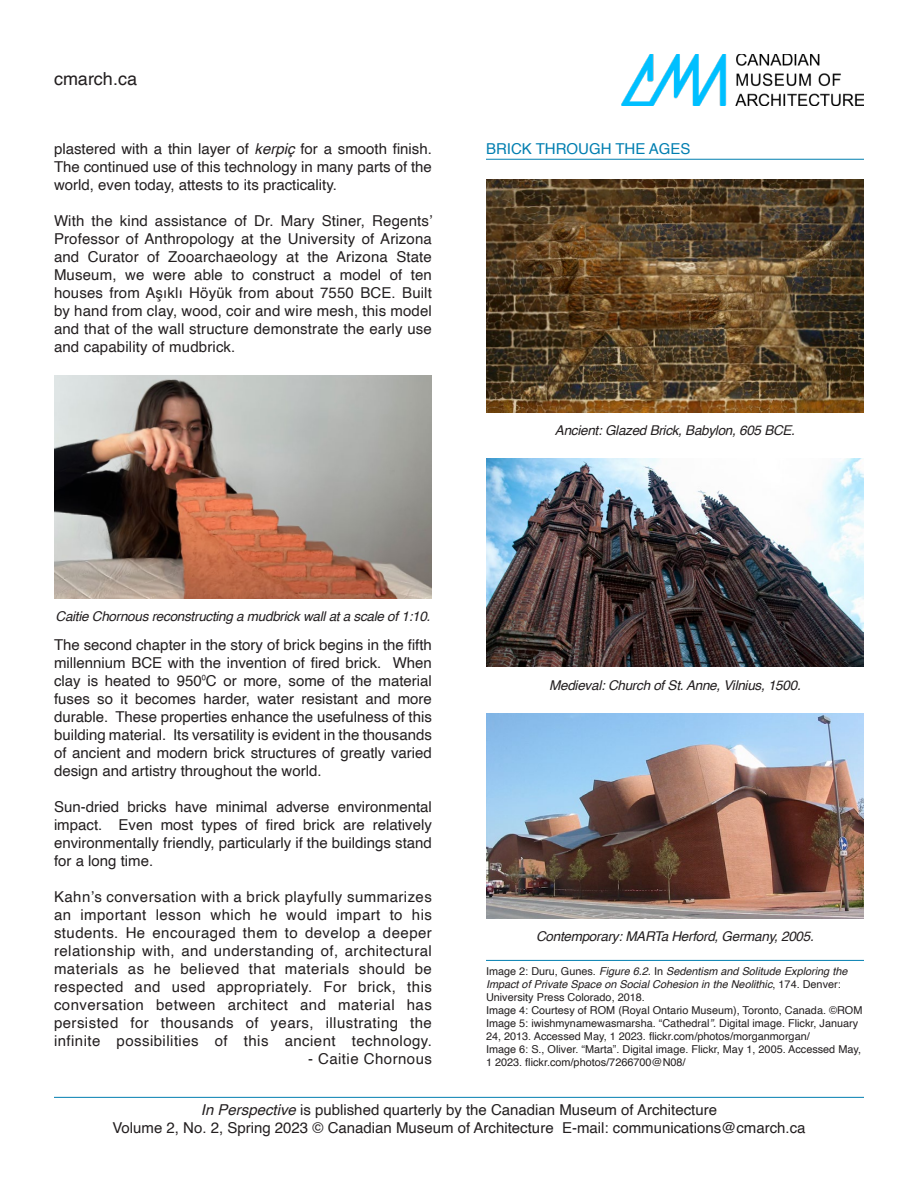
<style>
.page{position:relative;width:918px;height:1188px;background:#fff}
.page>*{position:absolute;margin:0;border:0;box-sizing:border-box;transform-origin:0 0}
.t1{font:18px "Helvetica";color:#231f20}
.t2{font:15px/18px "Helvetica";color:#231f20;text-align:justify}
.t3{font:15px "Helvetica";color:#007eb0}
.t4{font:15px "Helvetica";letter-spacing:.03em;color:#231f20}
.t5{font:italic 13.5px "Helvetica";letter-spacing:-.02em;color:#231f20}
.t6{font:10.8px/13px "Helvetica";color:#231f20}
.s1{font-style:italic}
</style>
<div class="page">
<img style="left:486px;top:458px;width:378px;height:209px">
<img style="left:621px;top:54px;width:243px;height:51px">
<hr style="left:54px;top:1097px;width:810px;height:1px;background:#007eb0">
<img style="left:54px;top:376px;width:378px;height:222px">
<hr style="left:486px;top:159px;width:378px;height:1px;background:#007eb0">
<img style="left:486px;top:179px;width:378px;height:233px">
<img style="left:486px;top:713px;width:378px;height:205px">
<hr style="left:486px;top:960px;width:378px;height:1px;background:#007eb0">
<p class="t1" style="left:54px;top:65px;width:85px">cmarch.ca</p>
<p class="t2" style="left:54px;top:140px;width:379px">plastered with a thin layer of <span class="s1">kerpiç</span> for a smooth finish.<br>The continued use of this technology in many parts of the world, even today, attests to its practicality.</p>
<p class="t2" style="left:54px;top:212px;width:380px">With the kind assistance of Dr. Mary Stiner, Regents’ Professor of Anthropology at the University of Arizona and Curator of Zooarchaeology at the Arizona State Museum, we were able to construct a model of ten houses from Aşıklı Höyük from about 7550 BCE. Built by hand from clay, wood, coir and wire mesh, this model and that of the wall structure demonstrate the early use and capability of mudbrick.</p>
<p class="t3" style="left:486px;top:137px;width:206px">BRICK THROUGH THE AGES</p>
<p class="t5" style="left:555px;top:420px;width:242px">Ancient: Glazed Brick, Babylon, 605 BCE.</p>
<p class="t5" style="left:56px;top:606px;width:376px">Caitie Chornous reconstructing a mudbrick wall at a scale of 1:10.</p>
<p class="t2" style="left:54px;top:637px;width:380px">The second chapter in the story of brick begins in the fifth millennium BCE with the invention of fired brick. When clay is heated to 950⁰C or more, some of the material fuses so it becomes harder, water resistant and more durable. These properties enhance the usefulness of this building material. Its versatility is evident in the thousands of ancient and modern brick structures of greatly varied design and artistry throughout the world.</p>
<p class="t2" style="left:54px;top:799px;width:379px">Sun-dried bricks have minimal adverse environmental impact. Even most types of fired brick are relatively environmentally friendly, particularly if the buildings stand for a long time.</p>
<p class="t2" style="left:54px;top:889px;width:379px">Kahn’s conversation with a brick playfully summarizes an important lesson which he would impart to his students. He encouraged them to develop a deeper relationship with, and understanding of, architectural materials as he believed that materials should be respected and used appropriately. For brick, this conversation between architect and material has persisted for thousands of years, illustrating the infinite possibilities of this ancient technology.</p>
<p class="t4" style="left:308px;top:1048px;width:125px">- Caitie Chornous</p>
<p class="t5" style="left:549px;top:675px;width:253px">Medieval: Church of St. Anne, Vilnius, 1500.</p>
<p class="t5" style="left:536px;top:926px;width:279px">Contemporary: MARTa Herford, Germany, 2005.</p>
<p class="t6" style="left:486px;top:965px;width:378px">Image 2: Duru, Gunes. <span class="s1">Figure 6.2.</span> In <span class="s1">Sedentism and Solitude Exploring the Impact of Private Space on Social Cohesion in the Neolithic</span>, 174. Denver:<br>University Press Colorado, 2018.<br>Image 4: Courtesy of ROM (Royal Ontario Museum), Toronto, Canada. ©ROM Image 5: iwishmynamewasmarsha. “Cathedral<span class="s1">”.</span> Digital image. Flickr, January 24, 2013. Accessed May, 1 2023. flickr.com/photos/morganmorgan/<br>Image 6: S., Oliver. “Marta”. Digital image. Flickr, May 1, 2005. Accessed May, 1 2023. flickr.com/photos/7266700@N08/</p>
<p class="t2" style="left:112px;top:1101px;width:695px;text-align:center"><span class="s1">In Perspective</span> is published quarterly by the Canadian Museum of Architecture<br>Volume 2, No. 2, Spring 2023 © Canadian Museum of Architecture E-mail: communications@cmarch.ca</p>
</div>
